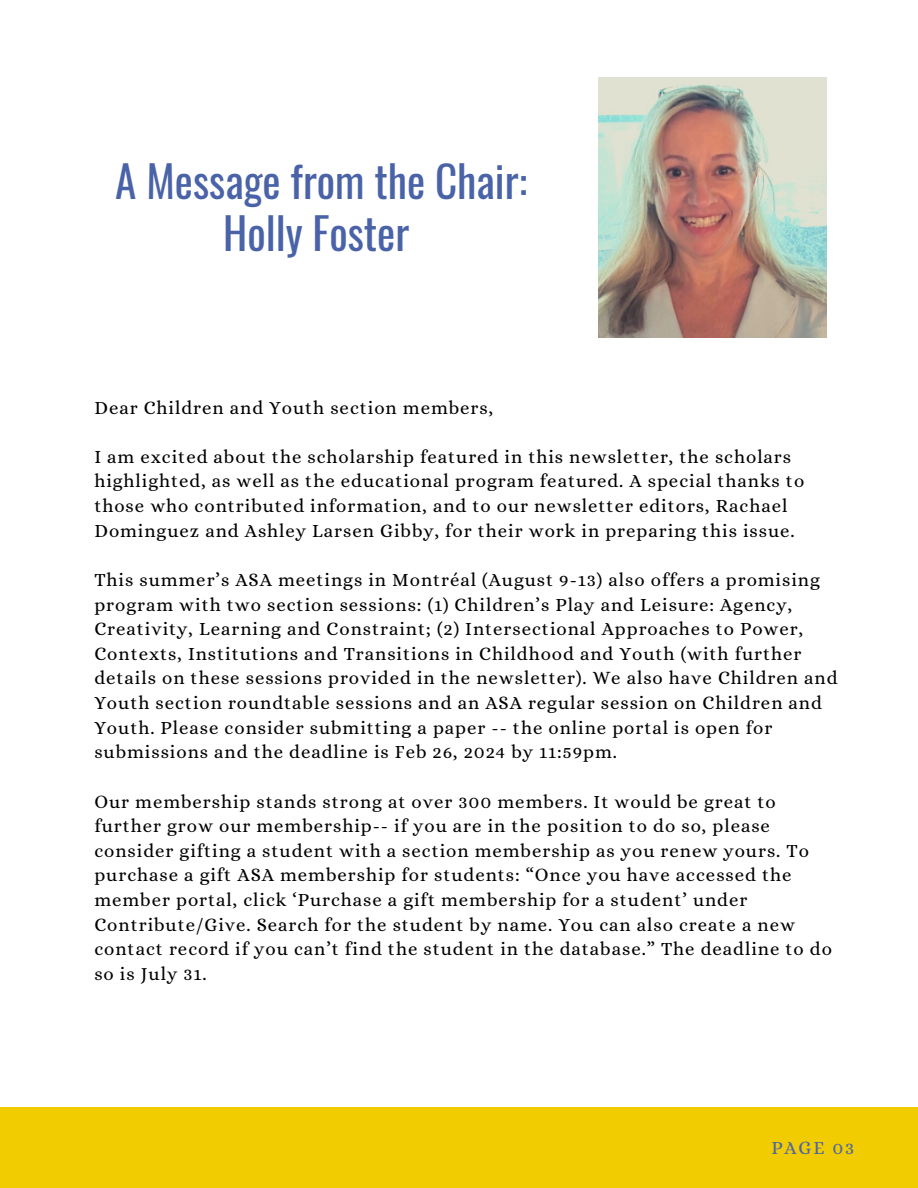
<style>
.page{position:relative;width:918px;height:1188px;background:#fff}
.page>*{position:absolute;margin:0;border:0;box-sizing:border-box;transform-origin:0 0}
.t1{font:43.2px/51.8px "Oswald";color:#4a63a8;text-align:center}
.t2{font:18.75px/24.6px "Alice";letter-spacing:.05em;color:#000}
.t3{font:18.6px "Alice";letter-spacing:.1em;color:#4a63a8}
</style>
<div class="page">
<div style="left:0;top:1107px;width:918px;height:81px;background:#f1cc01"></div>
<img style="left:599px;top:77px;width:227px;height:260px">
<p class="t1" style="left:115px;top:154px;width:413px">A Message from the Chair:<br>Holly Foster</p>
<p class="t2" style="left:94px;top:395px;width:400px">Dear Children and Youth section members,</p>
<p class="t2" style="left:94px;top:444px;width:711px">I am excited about the scholarship featured in this newsletter, the scholars highlighted, as well as the educational program featured. A special thanks to those who contributed information, and to our newsletter editors, Rachael Dominguez and Ashley Larsen Gibby, for their work in preparing this issue.</p>
<p class="t2" style="left:94px;top:567px;width:745px">This summer’s ASA meetings in Montréal (August 9-13) also offers a promising program with two section sessions: (1) Children’s Play and Leisure: Agency, Creativity, Learning and Constraint; (2) Intersectional Approaches to Power, Contexts, Institutions and Transitions in Childhood and Youth (with further details on these sessions provided in the newsletter). We also have Children and Youth section roundtable sessions and an ASA regular session on Children and Youth. Please consider submitting a paper -- the online portal is open for submissions and the deadline is Feb 26, 2024 by 11:59pm.</p>
<h2 class="t2" style="left:94px;top:789px;width:739px">Our membership stands strong at over 300 members. It would be great to further grow our membership-- if you are in the position to do so, please consider gifting a student with a section membership as you renew yours. To purchase a gift ASA membership for students: “Once you have accessed the member portal, click ‘Purchase a gift membership for a student’ under Contribute/Give. Search for the student by name. You can also create a new contact record if you can’t find the student in the database.” The deadline to do so is July 31.</h2>
<h1 class="t3" style="left:771px;top:1137px;width:84px">PAGE 03</h1>
</div>
